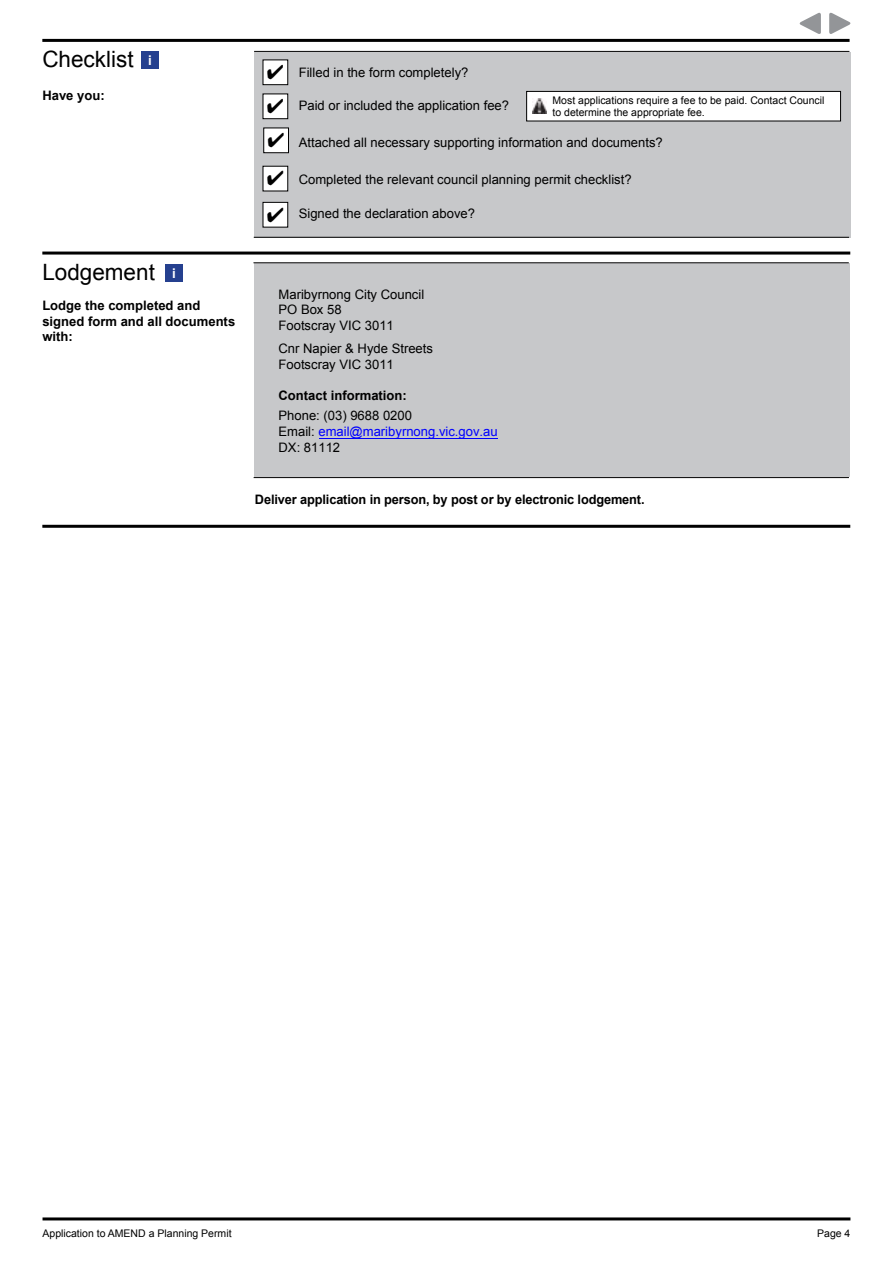
<style>
.page{position:relative;width:893px;height:1263px;background:#fff}
.page>*{position:absolute;margin:0;border:0;box-sizing:border-box;transform-origin:0 0}
.Rule_above{font:22.5px "Arial";color:#000}
.t1{font:20.1px/34px "Zapf Dingbats";color:#000;text-align:justify}
.Body_Text{font:700 13.5px "Arial";color:#fff}
.t2{font:13.05px/15.6px "Arial";color:#000}
.Body_Text-2{font:700 13.05px/15.6px "Arial";color:#000}
.t3{font:13.05px/15.6px "Arial";color:#00f}
.t4{font:10.5px/12.6px "Arial";color:#000}
.s1{font-weight:400}
.s2{color:#000}
</style>
<div class="page">
<div style="left:254px;top:52px;width:596px;height:186px;background:#c7c8ca"></div>
<hr style="left:42px;top:39px;width:808px;height:3px;background:#000">
<div style="left:263px;top:60px;width:25px;height:25px;background:#fff"></div>
<div style="left:263px;top:94px;width:25px;height:25px;background:#fff"></div>
<div style="left:263px;top:166px;width:25px;height:25px;background:#fff"></div>
<div style="left:263px;top:202px;width:25px;height:25px;background:#fff"></div>
<hr style="left:254px;top:51px;width:595px;height:1px;background:#000">
<hr style="left:254px;top:237px;width:595px;height:1px;background:#000">
<div style="left:527px;top:91px;width:313px;height:30px;background:#fff"></div>
<div style="left:526px;top:91px;width:315px;height:30px;border:1px solid #000"></div>
<img style="left:532px;top:99px;width:15px;height:15px">
<div style="left:142px;top:52px;width:17px;height:17px;background:#25408f"></div>
<div style="left:254px;top:263px;width:595px;height:213px;background:#c7c8ca"></div>
<hr style="left:42px;top:252px;width:808px;height:3px;background:#000">
<hr style="left:253px;top:262px;width:596px;height:1px;background:#000">
<hr style="left:254px;top:477px;width:595px;height:1px;background:#000">
<div style="left:166px;top:265px;width:17px;height:17px;background:#25408f"></div>
<hr style="left:42px;top:525px;width:808px;height:3px;background:#000">
<hr style="left:43px;top:1217px;width:807px;height:3px;background:#000">
<div style="left:264px;top:128px;width:24px;height:25px;background:#fff"></div>
<div style="left:263px;top:128px;width:26px;height:25px;border:1px solid #000"></div>
<hr style="left:319px;top:438px;width:178px;height:1px;background:#00f">
<svg style="left:800px;top:13px;width:21px;height:21px"></svg>
<svg style="left:829px;top:13px;width:21px;height:21px"></svg>
<svg style="left:268px;top:190px;width:15px;height:13px"></svg>
<p class="Rule_above" style="left:42px;top:45px;width:93px">Checklist</p>
<p class="Body_Text-2" style="left:42px;top:88px;width:64px">Have you:</p>
<p class="Body_Text" style="left:148px;top:51px;width:5px">i</p>
<p class="Rule_above" style="left:42px;top:257px;width:114px">Lodgement</p>
<p class="Body_Text-2" style="left:42px;top:298px;width:194px">Lodge the completed and signed form and all documents with:</p>
<p class="Body_Text" style="left:172px;top:264px;width:5px">i</p>
<h2 class="t1" style="left:267px;top:55px;width:19px">✔ ✔ ✔</h2>
<p class="t2" style="left:299px;top:65px;width:171px">Filled in the form completely?</p>
<p class="t2" style="left:299px;top:98px;width:212px">Paid or included the application fee?</p>
<p class="t2" style="left:299px;top:134px;width:366px">Attached all necessary supporting information and documents?</p>
<p class="t2" style="left:299px;top:171px;width:334px">Completed the relevant council planning permit checklist?</p>
<p class="t2" style="left:299px;top:206px;width:178px">Signed the declaration above?</p>
<p class="t4" style="left:552px;top:94px;width:273px">Most applications require a fee to be paid. Contact Council to determine the appropriate fee.</p>
<p class="t2" style="left:279px;top:286px;width:147px">Maribyrnong City Council<br>PO Box 58<br>Footscray VIC 3011</p>
<p class="t2" style="left:279px;top:341px;width:156px">Cnr Napier &amp; Hyde Streets<br>Footscray VIC 3011</p>
<p class="Body_Text-2" style="left:279px;top:386px;width:135px;line-height:20.1px">Contact information:<br><span class="s1">P</span><span class="s1">hone: (03) 9688 0200</span></p>
<p class="t3" style="left:279px;top:424px;width:221px"><span class="s2">Email:</span> email@maribyrnong.vic.gov.au<br><span class="s2">DX: 81112</span></p>
<p class="Body_Text-2" style="left:255px;top:492px;width:391px">Deliver application in person, by post or by electronic lodgement.</p>
<p class="t4" style="left:43px;top:1227px;width:191px">Application to AMEND a Planning Permit</p>
<p class="t4" style="left:817px;top:1227px;width:35px">Page 4</p>
</div>
